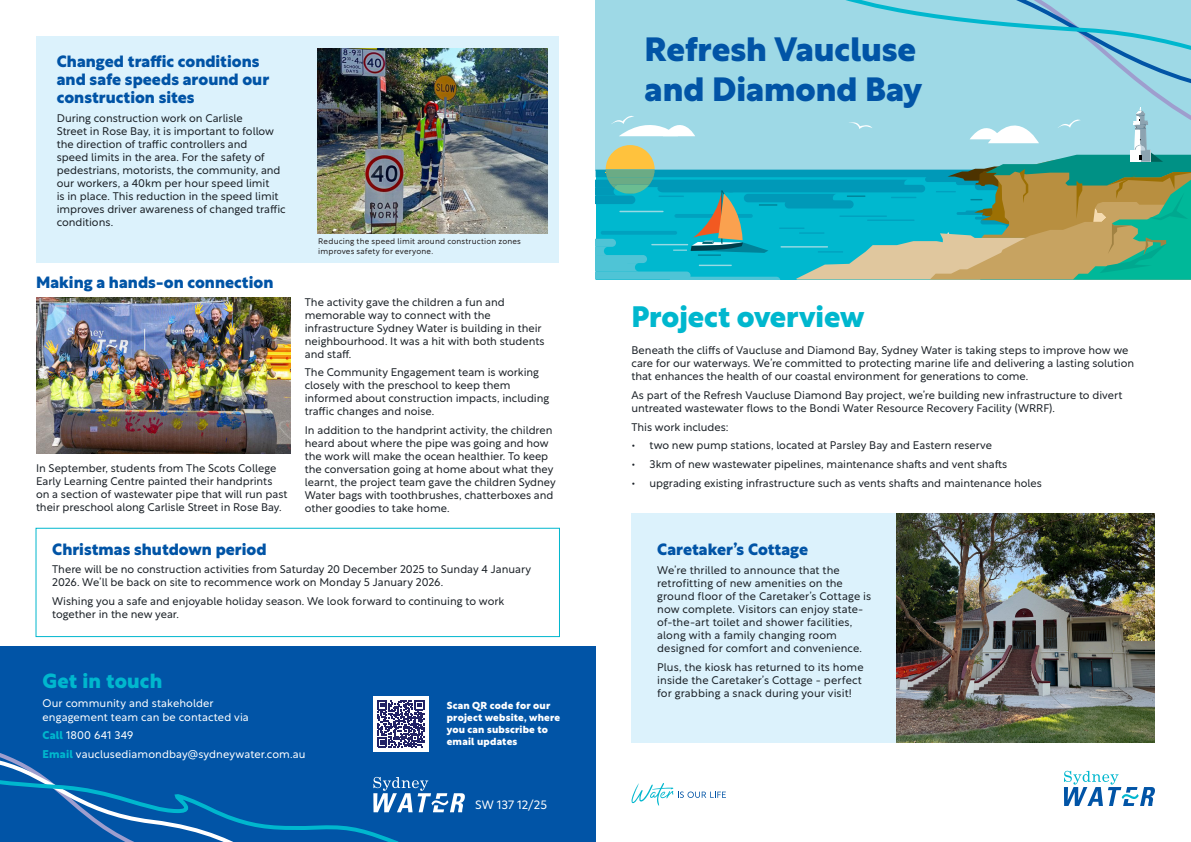
<style>
.page{position:relative;width:1191px;height:842px;background:#fff}
.page>*{position:absolute;margin:0;border:0;box-sizing:border-box;transform-origin:0 0}
.t1{font:800 33px "Rustica";letter-spacing:-.005em;color:#0154a6}
.t2{font:800 29px "Rustica";letter-spacing:-.005em;color:#00b7ce}
.t3{font:800 20px "Rustica";letter-spacing:.01em;color:#00b7ce}
.t4{font:800 16px/18px "Rustica";color:#0154a6}
.t5{font:300 12px "Rustica";letter-spacing:-.005em;color:#fff}
.t6{font:300 11px/13px "Rustica";color:#1b2127}
.t7{font:300 11px/13.2px "Rustica";letter-spacing:.01em;color:#fff}
.t8{font:800 10px/12px "Rustica";letter-spacing:.02em;color:#fff}
.t9{font:300 8px/10px "Rustica";letter-spacing:.02em;color:#231f20}
.s1{font-weight:700;color:#00b7ce}
</style>
<div class="page">
<div style="left:36px;top:36px;width:523px;height:227px;background:#dcf2fc"></div>
<div style="left:0;top:646px;width:595px;height:196px;background:#0154a6"></div>
<div style="left:631px;top:513px;width:265px;height:230px;background:#dcf2fc"></div>
<div style="left:36px;top:528px;width:524px;height:109px;border:1px solid #00b7ce"></div>
<div style="left:373px;top:696px;width:55px;height:56px;background:#fff"></div>
<div style="left:595px;top:0;width:596px;height:170px;background:#9ed9e6"></div>
<svg style="left:595px;top:116px;width:194px;height:163px"></svg>
<svg style="left:789px;top:169px;width:402px;height:111px;background:#67b29d"></svg>
<svg style="left:831px;top:142px;width:360px;height:115px"></svg>
<svg style="left:846px;top:0;width:345px;height:142px"></svg>
<svg style="left:631px;top:783px;width:95px;height:23px"></svg>
<img style="left:318px;top:49px;width:229px;height:185px">
<svg style="left:1064px;top:771px;width:91px;height:35px"></svg>
<svg style="left:0;top:700px;width:465px;height:142px"></svg>
<img style="left:896px;top:514px;width:259px;height:228px">
<img style="left:36px;top:298px;width:255px;height:155px">
<p class="t4" style="left:57px;top:51px;width:214px">Changed traffic conditions and safe speeds around our construction sites</p>
<p class="t6" style="left:57px;top:110px;width:230px">During construction work on Carlisle<br>Street in Rose Bay, it is important to follow the direction of traffic controllers and<br>speed limits in the area. For the safety of pedestrians, motorists, the community, and our workers, a 40km per hour speed limit<br>is in place. This reduction in the speed limit improves driver awareness of changed traffic conditions.</p>
<p class="t4" style="left:36px;top:272px;width:239px">Making a hands-on connection</p>
<p class="t6" style="left:36px;top:460px;width:253px">In September, students from The Scots College Early Learning Centre painted their handprints on a section of wastewater pipe that will run past their preschool along Carlisle Street in Rose Bay.</p>
<p class="t9" style="left:318px;top:235px;width:204px">Reducing the speed limit around construction zones improves safety for everyone.</p>
<p class="t6" style="left:305px;top:294px;width:241px">The activity gave the children a fun and memorable way to connect with the infrastructure Sydney Water is building in their neighbourhood. It was a hit with both students and staff.</p>
<p class="t6" style="left:305px;top:365px;width:246px">The Community Engagement team is working closely with the preschool to keep them informed about construction impacts, including traffic changes and noise.</p>
<p class="t6" style="left:305px;top:422px;width:252px">In addition to the handprint activity, the children heard about where the pipe was going and how the work will make the ocean healthier. To keep the conversation going at home about what they learnt, the project team gave the children Sydney Water bags with toothbrushes, chatterboxes and other goodies to take home.</p>
<p class="t4" style="left:52px;top:539px;width:216px">Christmas shutdown period</p>
<p class="t6" style="left:52px;top:562px;width:480px">There will be no construction activities from Saturday 20 December 2025 to Sunday 4 January<br>2026. We’ll be back on site to recommence work on Monday 5 January 2026.</p>
<p class="t6" style="left:52px;top:593px;width:453px">Wishing you a safe and enjoyable holiday season. We look forward to continuing to work together in the new year.</p>
<p class="t3" style="left:43px;top:664px;width:121px">Get in touch</p>
<p class="t7" style="left:43px;top:696px;width:208px">Our community and stakeholder engagement team can be contacted via</p>
<p class="t7" style="left:43px;top:728px;width:92px"><span class="s1">Call</span> 1800 641 349</p>
<p class="t7" style="left:43px;top:746px;width:264px"><span class="s1">Email</span> vauclusediamondbay@sydneywater.com.au</p>
<p class="t8" style="left:447px;top:699px;width:115px">Scan QR code for our project website, where you can subscribe to email updates</p>
<p class="t5" style="left:475px;top:795px;width:73px">SW 137 12/25</p>
<p class="t1" style="left:644px;top:21px;width:273px">Refresh Vaucluse</p>
<p class="t1" style="left:644px;top:60px;width:279px">and Diamond Bay</p>
<p class="t2" style="left:631px;top:292px;width:234px">Project overview</p>
<p class="t6" style="left:631px;top:343px;width:504px">Beneath the cliffs of Vaucluse and Diamond Bay, Sydney Water is taking steps to improve how we care for our waterways. We’re committed to protecting marine life and delivering a lasting solution that enhances the health of our coastal environment for generations to come.</p>
<p class="t6" style="left:631px;top:387px;width:492px">As part of the Refresh Vaucluse Diamond Bay project, we’re building new infrastructure to divert untreated wastewater flows to the Bondi Water Resource Recovery Facility (WRRF).</p>
<p class="t6" style="left:631px;top:419px;width:99px">This work includes:</p>
<p class="t6" style="left:631px;top:438px;width:362px">• two new pump stations, located at Parsley Bay and Eastern reserve</p>
<p class="t6" style="left:631px;top:456px;width:377px">• 3km of new wastewater pipelines, maintenance shafts and vent shafts</p>
<p class="t6" style="left:631px;top:475px;width:412px">• upgrading existing infrastructure such as vents shafts and maintenance holes</p>
<p class="t4" style="left:657px;top:539px;width:152px">Caretaker’s Cottage</p>
<p class="t6" style="left:657px;top:562px;width:216px">We’re thrilled to announce that the retrofitting of new amenities on the ground floor of the Caretaker’s Cottage is now complete. Visitors can enjoy state&shy;of-the-art toilet and shower facilities, along with a family changing room designed for comfort and convenience.</p>
<p class="t6" style="left:657px;top:659px;width:208px">Plus, the kiosk has returned to its home inside the Caretaker’s Cottage - perfect for grabbing a snack during your visit!</p>
</div>
